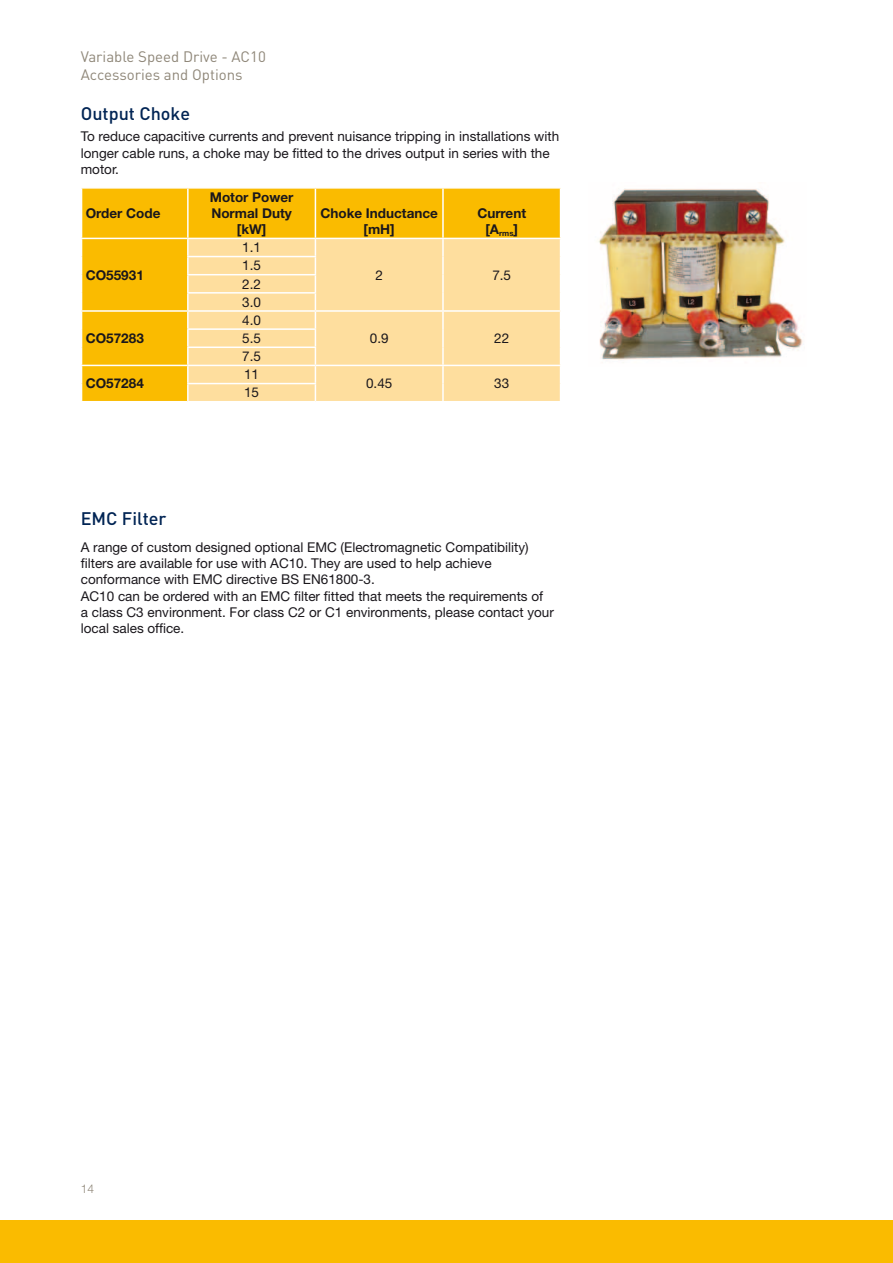
<style>
.page{position:relative;width:893px;height:1263px;background:#fff}
.page>*{position:absolute;margin:0;border:0;box-sizing:border-box;transform-origin:0 0}
.t1{font:500 18px "DINOT";color:#002454}
.t2{font:15px/18px "DINOT";color:#8f8779}
.t3{font:13.5px/16.2px "Helvetica Neue LT Std";color:#1a171c}
.t4{font:700 13.5px/16.2px "Helvetica Neue LT Std";color:#1a171c;text-align:center}
.t5{font:300 12px "Helvetica Neue LT Std";color:#8f8779}
</style>
<div class="page">
<div style="left:0;top:1220px;width:893px;height:43px;background:#fabb00"></div>
<img style="left:598px;top:189px;width:205px;height:171px">
<div style="left:82px;top:189px;width:478px;height:212px;background:#fabb00"></div>
<div style="left:189px;top:239px;width:371px;height:162px;background:#fede9e"></div>
<hr style="left:187px;top:189px;width:2px;height:49px;background:#fff">
<hr style="left:315px;top:189px;width:1px;height:49px;background:#fff">
<hr style="left:442px;top:189px;width:2px;height:49px;background:#fff">
<hr style="left:81px;top:238px;width:107px;height:1px;background:#fff">
<hr style="left:81px;top:310px;width:107px;height:2px;background:#fff">
<hr style="left:81px;top:365px;width:107px;height:1px;background:#fff">
<hr style="left:443px;top:310px;width:118px;height:2px;background:#fff">
<hr style="left:315px;top:310px;width:128px;height:2px;background:#fff">
<hr style="left:315px;top:365px;width:128px;height:1px;background:#fff">
<svg style="left:315px;top:239px;width:1px;height:162px"></svg>
<hr style="left:443px;top:365px;width:118px;height:1px;background:#fff">
<svg style="left:442px;top:239px;width:2px;height:162px"></svg>
<hr style="left:188px;top:238px;width:127px;height:1px;background:#fff">
<hr style="left:315px;top:238px;width:128px;height:1px;background:#fff">
<hr style="left:443px;top:238px;width:118px;height:1px;background:#fff">
<svg style="left:187px;top:239px;width:2px;height:162px"></svg>
<hr style="left:187px;top:256px;width:129px;height:1px;background:#fff">
<hr style="left:187px;top:274px;width:129px;height:1px;background:#fff">
<hr style="left:187px;top:292px;width:129px;height:2px;background:#fff">
<hr style="left:188px;top:310px;width:127px;height:2px;background:#fff">
<hr style="left:187px;top:328px;width:129px;height:2px;background:#fff">
<hr style="left:187px;top:346px;width:129px;height:2px;background:#fff">
<hr style="left:188px;top:365px;width:127px;height:1px;background:#fff">
<hr style="left:187px;top:383px;width:129px;height:1px;background:#fff">
<p class="t2" style="left:81px;top:47px;width:187px">Variable Speed Drive - AC10<br>Accessories and Options</p>
<h1 class="t1" style="left:81px;top:101px;width:111px">Output Choke</h1>
<p class="t3" style="left:81px;top:128px;width:480px">To reduce capacitive currents and prevent nuisance tripping in installations with longer cable runs, a choke may be fitted to the drives output in series with the motor.</p>
<p class="t4" style="left:86px;top:205px;width:76px">Order Code</p>
<p class="t4" style="left:210px;top:189px;width:85px">Motor Power<br>Normal Duty [kW]</p>
<p class="t4" style="left:320px;top:205px;width:119px">Choke Inductance [mH]</p>
<p class="t4" style="left:477px;top:205px;width:50px">Current [A<sub>rms</sub>]</p>
<p class="t3" style="left:242px;top:239px;width:20px">1.1</p>
<p class="t4" style="left:86px;top:266px;width:60px">CO55931</p>
<p class="t3" style="left:242px;top:256px;width:20px;line-height:18.1px;text-align:justify">1.5<br>2.2<br>3.0</p>
<p class="t3" style="left:375px;top:266px;width:9px">2</p>
<p class="t3" style="left:492px;top:266px;width:20px">7.5</p>
<p class="t4" style="left:86px;top:330px;width:60px">CO57283</p>
<p class="t3" style="left:242px;top:311px;width:20px;line-height:18.1px">4.0<br>5.5</p>
<p class="t3" style="left:370px;top:330px;width:20px">0.9</p>
<p class="t3" style="left:494px;top:330px;width:17px">22</p>
<p class="t3" style="left:242px;top:348px;width:20px">7.5</p>
<p class="t4" style="left:86px;top:375px;width:60px">CO57284</p>
<p class="t3" style="left:244px;top:366px;width:17px">11</p>
<p class="t3" style="left:244px;top:384px;width:17px">15</p>
<p class="t3" style="left:366px;top:375px;width:28px">0.45</p>
<p class="t3" style="left:494px;top:375px;width:17px">33</p>
<h1 class="t1" style="left:81px;top:507px;width:87px">EMC Filter</h1>
<p class="t3" style="left:81px;top:539px;width:475px">A range of custom designed optional EMC (Electromagnetic Compatibility) filters are available for use with AC10. They are used to help achieve conformance with EMC directive BS EN61800-3.<br>AC10 can be ordered with an EMC filter fitted that meets the requirements of<br>a class C3 environment. For class C2 or C1 environments, please contact your local sales office.</p>
<p class="t5" style="left:81px;top:1181px;width:15px">14</p>
</div>
